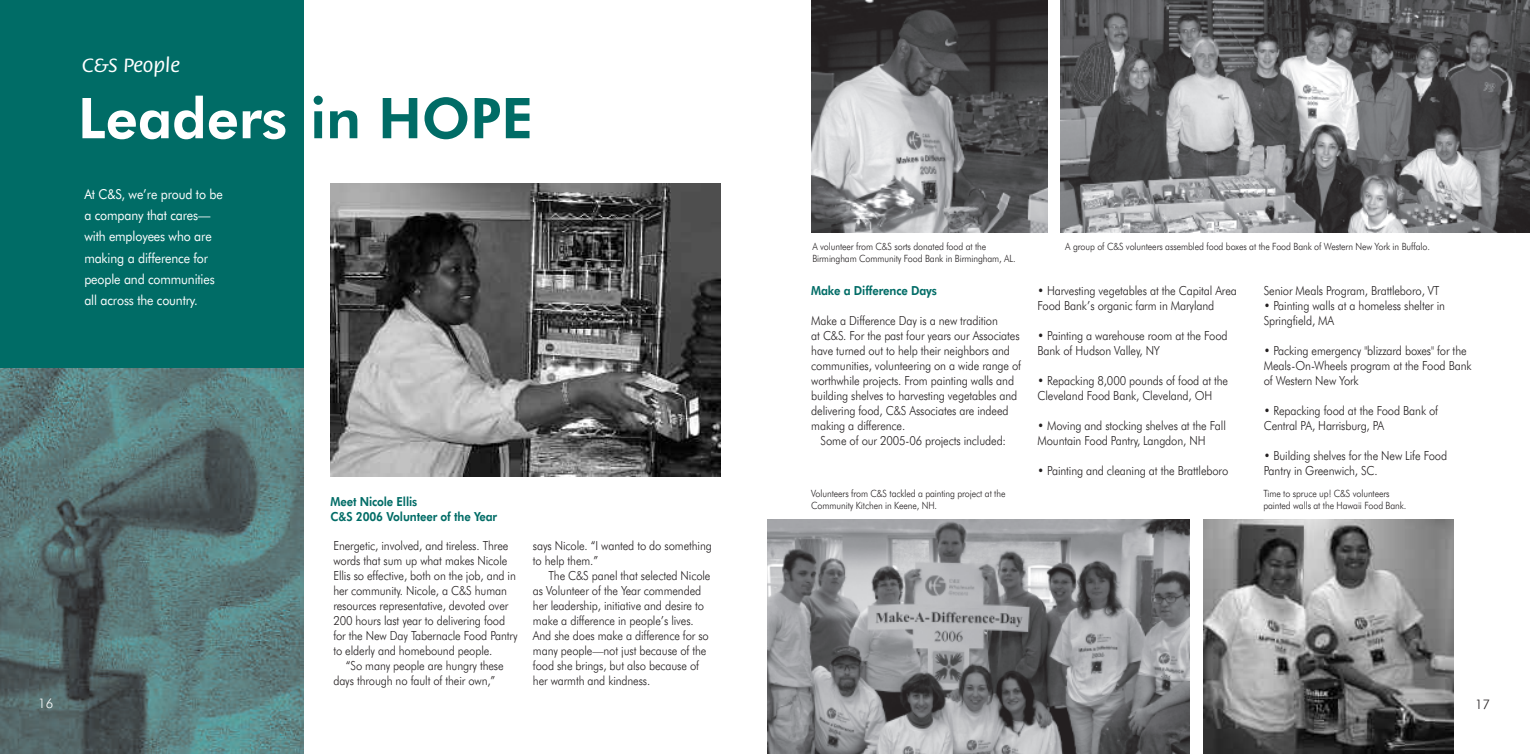
<style>
.page{position:relative;width:1530px;height:754px;background:#fff}
.page>*{position:absolute;margin:0;border:0;box-sizing:border-box;transform-origin:0 0}
.t1{font:800 56.25px "Futura BT";color:#fff}
.t2{font:500 21.12px "Flora";color:#fff}
.t3{font:13.75px/21.2px "Futura BT";letter-spacing:-.01em;color:#fff;scale:.9 1}
.t4{font:300 13.25px "Futura BT";color:#fff}
.t5{font:300 13.25px "Futura BT";color:#231f20}
.t6{font:300 12.5px/15px "Futura BT";letter-spacing:-.01em;color:#231f20;scale:.9 1}
.t7{font:800 12.5px/15px "Futura BT";letter-spacing:-.01em;color:#006c66;scale:.9 1}
.t8{font:300 10px/12px "Futura BT";letter-spacing:-.01em;color:#231f20;scale:.9 1}
.s1{color:#006c66}
</style>
<div class="page">
<div style="left:0;top:0;width:304px;height:730px;background:#006c66"></div>
<img style="left:330px;top:183px;width:390px;height:293px">
<img style="left:0;top:369px;width:304px;height:385px">
<img style="left:1203px;top:519px;width:250px;height:235px">
<img style="left:767px;top:519px;width:422px;height:235px">
<img style="left:812px;top:0;width:236px;height:233px">
<img style="left:1061px;top:0;width:469px;height:233px">
<h2 class="t2" style="left:82px;top:56px;width:99px">C&amp;S People</h2>
<h1 class="t1" style="left:78px;top:96px;width:457px">Leaders <span class="s1">in HOPE</span></h1>
<p class="t3" style="left:84px;top:184px;width:155px">At C&amp;S, we’re proud to be a company that cares— with employees who are making a difference for people and communities all across the country.</p>
<p class="t4" style="left:38px;top:697px;width:17px">16</p>
<p class="t7" style="left:331px;top:495px;width:187px">Meet Nicole Ellis<br>C&amp;S 2006 Volunteer of the Year</p>
<p class="t6" style="left:333px;top:539px;width:206px">Energetic, involved, and tireless. Three words that sum up what makes Nicole Ellis so effective, both on the job, and in her community. Nicole, a C&amp;S human resources representative, devoted over 200 hours last year to delivering food for the New Day Tabernacle Food Pantry to elderly and homebound people.</p>
<p class="t6" style="left:333px;top:659px;width:191px;text-indent:12px">“So many people are hungry these days through no fault of their own,”</p>
<p class="t6" style="left:533px;top:539px;width:200px">says Nicole. “I wanted to do something to help them.”</p>
<p class="t6" style="left:533px;top:569px;width:199px;text-indent:16px">The C&amp;S panel that selected Nicole as Volunteer of the Year commended her leadership, initiative and desire to make a difference in people’s lives.<br>And she does make a difference for so many people—not just because of the food she brings, but also because of her warmth and kindness.</p>
<p class="t8" style="left:812px;top:241px;width:228px">A volunteer from C&amp;S sorts donated food at the<br>Birmingham Community Food Bank in Birmingham, AL.</p>
<p class="t8" style="left:1065px;top:241px;width:407px">A group of C&amp;S volunteers assembled food boxes at the Food Bank of Western New York in Buffalo.</p>
<p class="t7" style="left:811px;top:284px;width:141px">Make a Difference Days</p>
<p class="t6" style="left:811px;top:314px;width:235px">Make a Difference Day is a new tradition<br>at C&amp;S. For the past four years our Associates have turned out to help their neighbors and communities, volunteering on a wide range of worthwhile projects. From painting walls and building shelves to harvesting vegetables and delivering food, C&amp;S Associates are indeed making a difference.</p>
<p class="t6" style="left:821px;top:434px;width:208px">Some of our 2005-06 projects included:</p>
<p class="t6" style="left:1038px;top:284px;width:223px">• Harvesting vegetables at the Capital Area<br>Food Bank’s organic farm in Maryland</p>
<p class="t6" style="left:1038px;top:329px;width:213px">• Painting a warehouse room at the Food<br>Bank of Hudson Valley, NY</p>
<p class="t6" style="left:1038px;top:374px;width:213px">• Repacking 8,000 pounds of food at the<br>Cleveland Food Bank, Cleveland, OH</p>
<p class="t6" style="left:1038px;top:419px;width:211px">• Moving and stocking shelves at the Fall<br>Mountain Food Pantry, Langdon, NH</p>
<p class="t6" style="left:1038px;top:464px;width:213px">• Painting and cleaning at the Brattleboro</p>
<p class="t6" style="left:1264px;top:284px;width:197px">Senior Meals Program, Brattleboro, VT</p>
<p class="t6" style="left:1264px;top:299px;width:203px">• Painting walls at a homeless shelter in<br>Springfield, MA</p>
<p class="t6" style="left:1264px;top:344px;width:232px">• Packing emergency "blizzard boxes" for the<br>Meals-On-Wheels program at the Food Bank of Western New York</p>
<p class="t6" style="left:1264px;top:404px;width:195px">• Repacking food at the Food Bank of<br>Central PA, Harrisburg, PA</p>
<p class="t6" style="left:1264px;top:449px;width:205px">• Building shelves for the New Life Food<br>Pantry in Greenwich, SC.</p>
<p class="t8" style="left:811px;top:488px;width:217px">Volunteers from C&amp;S tackled a painting project at the<br>Community Kitchen in Keene, NH.</p>
<p class="t8" style="left:1263px;top:488px;width:161px">Time to spruce up! C&amp;S volunteers painted walls at the Hawaii Food Bank.</p>
<p class="t5" style="left:1475px;top:699px;width:17px">17</p>
</div>
